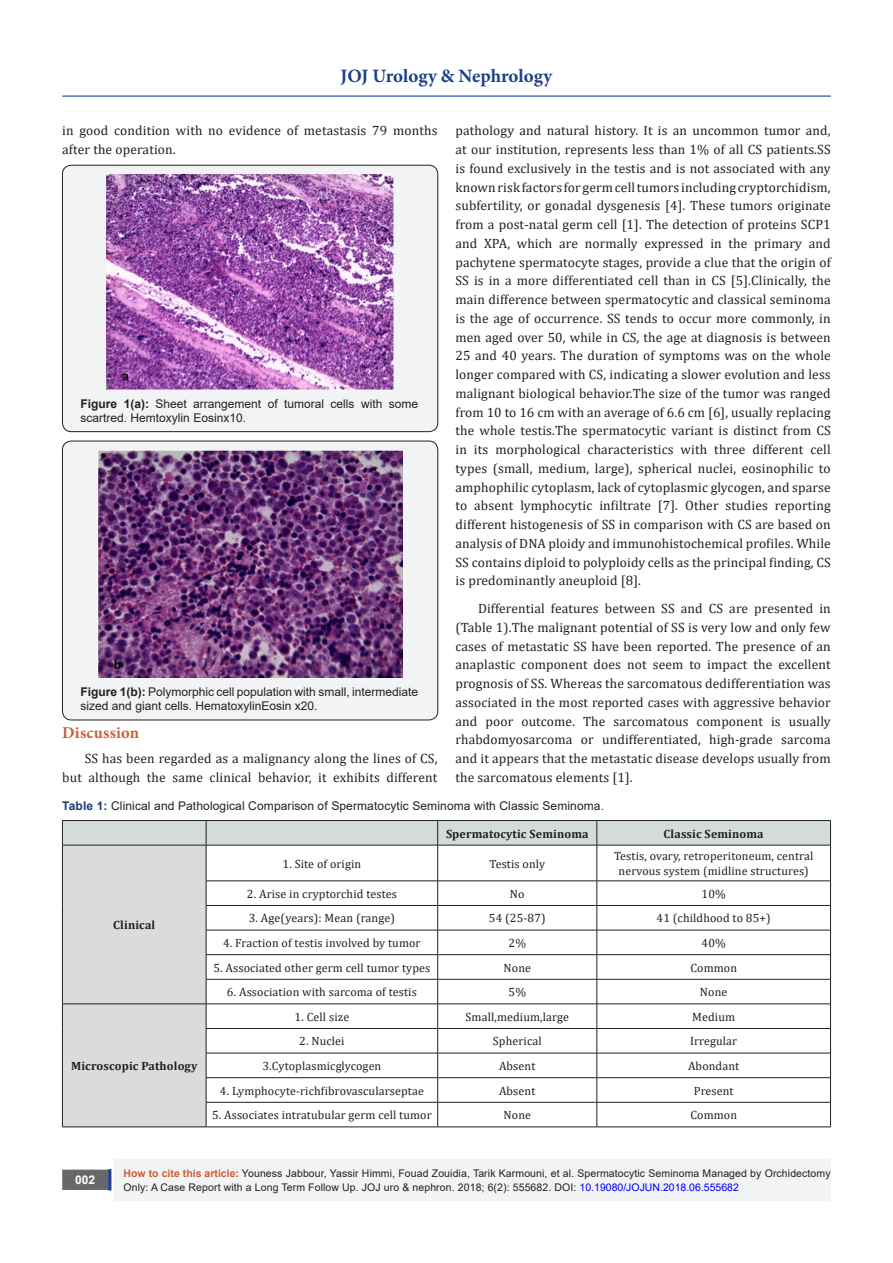
<style>
.page{position:relative;width:893px;height:1263px;background:#fff}
.page>*{position:absolute;margin:0;border:0;box-sizing:border-box;transform-origin:0 0}
.t1{font:700 18.9px "Minion Pro";letter-spacing:-.005em;color:#183f89}
.No_Spacing{font:700 16.5px "Minion Pro";letter-spacing:.01em;color:#ca5f37}
.No_Spacing-2{font:13.5px/18.8px "Cambria";letter-spacing:.01em;color:#231f20;text-align:justify}
.No_Spacing-3{font:12px/14.4px "Cambria";letter-spacing:.01em;color:#231f20;text-align:center}
.No_Spacing-4{font:12px/14.4px "Arial";color:#231f20}
.No_Spacing-5{font:700 12px "Cambria";letter-spacing:.01em;color:#231f20}
.t2{font:700 12px "Arial";color:#fff}
.t3{font:10.5px/13.5px "Arial";letter-spacing:.01em;color:#231f20}
.s1{font-weight:700;color:#1d3c77}
.s2{font-weight:700}
.s3{font-weight:700;color:#ca5f37}
.s4{color:#00f}
</style>
<div class="page">
<hr style="left:62px;top:96px;width:769px;height:1px;background:#253f8e">
<div style="left:115px;top:1160px;width:716px;height:41px;background:#f2f3f4"></div>
<div style="left:63px;top:1170px;width:44px;height:19px;background:#68676a"></div>
<div style="left:62px;top:1169px;width:46px;height:21px;border:2px solid #68676a"></div>
<div style="left:108px;top:1169px;width:3px;height:21px;background:#253f8e;border:2px solid #253f8e"></div>
<div style="left:62px;top:165px;width:376px;height:267px;background:#f2f3f4;border-radius:9px"></div>
<div style="left:62px;top:165px;width:376px;height:267px;border:1px solid #231f20;border-radius:9px"></div>
<img style="left:106px;top:173px;width:288px;height:216px">
<div style="left:62px;top:441px;width:376px;height:279px;background:#f2f3f4;border-radius:9px"></div>
<div style="left:62px;top:441px;width:376px;height:279px;border:1px solid #231f20;border-radius:9px"></div>
<img style="left:98px;top:450px;width:304px;height:227px">
<svg style="left:62px;top:820px;width:769px;height:307px"></svg>
<hr style="left:62px;top:1127px;width:144px;height:1px;background:#231f20">
<hr style="left:206px;top:1127px;width:232px;height:1px;background:#231f20">
<hr style="left:438px;top:1127px;width:159px;height:1px;background:#231f20">
<hr style="left:597px;top:1127px;width:234px;height:1px;background:#231f20">
<h1 class="t1" style="left:341px;top:63px;width:213px">JOJ Urology &amp; Nephrology</h1>
<p class="No_Spacing-2" style="left:62px;top:121px;width:377px">in good condition with no evidence of metastasis 79 months after the operation.</p>
<p class="No_Spacing-2" style="left:455px;top:121px;width:377px">pathology and natural history. It is an uncommon tumor and, at our institution, represents less than 1% of all CS patients.SS is found exclusively in the testis and is not associated with any known risk factors for germ cell tumors including cryptorchidism, subfertility, or gonadal dysgenesis [4]. These tumors originate from a post-natal germ cell [1]. The detection of proteins SCP1 and XPA, which are normally expressed in the primary and pachytene spermatocyte stages, provide a clue that the origin of SS is in a more differentiated cell than in CS [5].Clinically, the main difference between spermatocytic and classical seminoma is the age of occurrence. SS tends to occur more commonly, in men aged over 50, while in CS, the age at diagnosis is between 25 and 40 years. The duration of symptoms was on the whole longer compared with CS, indicating a slower evolution and less malignant biological behavior.The size of the tumor was ranged from 10 to 16 cm with an average of 6.6 cm [6], usually replacing the whole testis.The spermatocytic variant is distinct from CS in its morphological characteristics with three different cell types (small, medium, large), spherical nuclei, eosinophilic to amphophilic cytoplasm, lack of cytoplasmic glycogen, and sparse to absent lymphocytic infiltrate [7]. Other studies reporting different histogenesis of SS in comparison with CS are based on analysis of DNA ploidy and immunohistochemical profiles. While SS contains diploid to polyploidy cells as the principal finding, CS is predominantly aneuploid [8].</p>
<p class="No_Spacing-2" style="left:455px;top:599px;width:377px;text-indent:22px">Differential features between SS and CS are presented in (Table 1).The malignant potential of SS is very low and only few cases of metastatic SS have been reported. The presence of an anaplastic component does not seem to impact the excellent prognosis of SS. Whereas the sarcomatous dedifferentiation was associated in the most reported cases with aggressive behavior and poor outcome. The sarcomatous component is usually rhabdomyosarcoma or undifferentiated, high-grade sarcoma and it appears that the metastatic disease develops usually from the sarcomatous elements [1].</p>
<p class="No_Spacing-4" style="left:62px;top:798px;width:543px"><span class="s1">Table 1:</span> Clinical and Pathological Comparison of Spermatocytic Seminoma with Classic Seminoma.</p>
<p class="No_Spacing-5" style="left:446px;top:825px;width:144px">Spermatocytic Seminoma</p>
<p class="No_Spacing-5" style="left:664px;top:825px;width:102px">Classic Seminoma</p>
<p class="No_Spacing-4" style="left:81px;top:396px;width:339px"><span class="s2">Figure 1(a):</span> Sheet arrangement of tumoral cells with some scartred. Hemtoxylin Eosinx10.</p>
<p class="No_Spacing-4" style="left:81px;top:684px;width:339px"><span class="s2">Figure 1(b):</span> Polymorphic cell population with small, intermediate sized and giant cells. HematoxylinEosin x20.</p>
<p class="No_Spacing" style="left:62px;top:721px;width:78px">Discussion</p>
<p class="No_Spacing-2" style="left:62px;top:749px;width:377px;text-align:right">SS has been regarded as a malignancy along the lines of CS, but although the same clinical behavior, it exhibits different</p>
<p class="No_Spacing-5" style="left:113px;top:916px;width:43px">Clinical</p>
<p class="No_Spacing-5" style="left:71px;top:1057px;width:128px">Microscopic Pathology</p>
<p class="No_Spacing-3" style="left:283px;top:856px;width:80px">1. Site of origin</p>
<p class="No_Spacing-3" style="left:489px;top:856px;width:57px">Testis only</p>
<p class="No_Spacing-3" style="left:614px;top:849px;width:201px">Testis, ovary, retroperitoneum, central nervous system (midline structures)</p>
<p class="No_Spacing-3" style="left:247px;top:886px;width:151px">2. Arise in cryptorchid testes</p>
<p class="No_Spacing-3" style="left:510px;top:886px;width:16px">No</p>
<p class="No_Spacing-3" style="left:702px;top:886px;width:26px">10%</p>
<p class="No_Spacing-3" style="left:249px;top:911px;width:148px">3. Age(years): Mean (range)</p>
<p class="No_Spacing-3" style="left:489px;top:911px;width:58px">54 (25-87)</p>
<p class="No_Spacing-3" style="left:657px;top:911px;width:116px">41 (childhood to 85+)</p>
<p class="No_Spacing-3" style="left:223px;top:936px;width:199px">4. Fraction of testis involved by tumor</p>
<p class="No_Spacing-3" style="left:509px;top:936px;width:19px">2%</p>
<p class="No_Spacing-3" style="left:702px;top:936px;width:26px">40%</p>
<p class="No_Spacing-3" style="left:213px;top:960px;width:218px">5. Associated other germ cell tumor types</p>
<p class="No_Spacing-3" style="left:504px;top:960px;width:29px">None</p>
<p class="No_Spacing-3" style="left:690px;top:960px;width:48px">Common</p>
<p class="No_Spacing-3" style="left:227px;top:985px;width:191px">6. Association with sarcoma of testis</p>
<p class="No_Spacing-3" style="left:509px;top:985px;width:19px">5%</p>
<p class="No_Spacing-3" style="left:700px;top:985px;width:29px">None</p>
<p class="No_Spacing-3" style="left:295px;top:1009px;width:56px">1. Cell size</p>
<p class="No_Spacing-3" style="left:465px;top:1009px;width:105px">Small,medium,large</p>
<p class="No_Spacing-3" style="left:692px;top:1009px;width:44px">Medium</p>
<p class="No_Spacing-3" style="left:299px;top:1034px;width:47px">2. Nuclei</p>
<p class="No_Spacing-3" style="left:493px;top:1034px;width:50px">Spherical</p>
<p class="No_Spacing-3" style="left:690px;top:1034px;width:49px">Irregular</p>
<p class="No_Spacing-3" style="left:262px;top:1059px;width:120px">3.Cytoplasmicglycogen</p>
<p class="No_Spacing-3" style="left:499px;top:1059px;width:38px">Absent</p>
<p class="No_Spacing-3" style="left:688px;top:1059px;width:53px">Abondant</p>
<p class="No_Spacing-3" style="left:220px;top:1083px;width:205px">4. Lymphocyte-richfibrovascularseptae</p>
<p class="No_Spacing-3" style="left:499px;top:1083px;width:38px">Absent</p>
<p class="No_Spacing-3" style="left:694px;top:1083px;width:41px">Present</p>
<p class="No_Spacing-3" style="left:212px;top:1108px;width:221px">5. Associates intratubular germ cell tumor</p>
<p class="No_Spacing-3" style="left:504px;top:1108px;width:29px">None</p>
<p class="No_Spacing-3" style="left:690px;top:1108px;width:48px">Common</p>
<p class="t2" style="left:75px;top:1171px;width:22px">002</p>
<p class="t3" style="left:124px;top:1167px;width:708px"><span class="s3">How to cite this article:</span> Youness Jabbour, Yassir Himmi, Fouad Zouidia, Tarik Karmouni, et al. Spermatocytic Seminoma Managed by Orchidectomy<br>Only: A Case Report with a Long Term Follow Up. JOJ uro &amp; nephron. 2018; 6(2): 555682. DOI: <span class="s4">10.19080/JOJUN.2018.06.555682</span></p>
</div>
